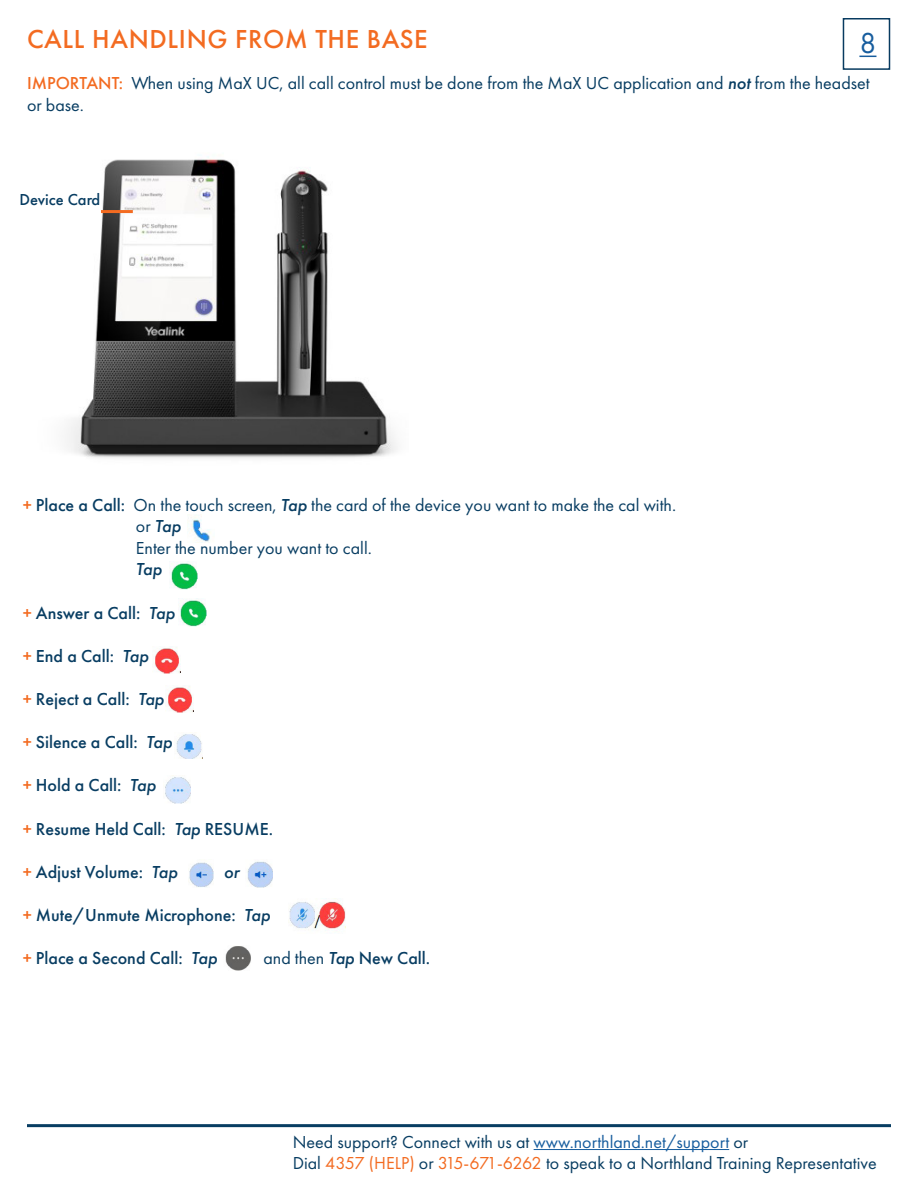
<style>
.page{position:relative;width:918px;height:1188px;background:#fff}
.page>*{position:absolute;margin:0;border:0;box-sizing:border-box;transform-origin:0 0}
.t1{font:30px "Futura PT";color:#175d9e}
.Body_Text__Bullets{font:500 27px "Futura PT";letter-spacing:.025em;color:#f36b21}
.t2{font:18px/21.6px "Futura PT";color:#083d62}
.t3{font:500 18px "Futura PT";color:#083d62}
.t4{font:italic 500 18px "Futura PT";color:#083d62}
.Body_Text__Bullets-2{font:500 16.5px "Futura PT";color:#083d62}
.s1{font-weight:500;color:#f36b21}
.s2{font-weight:500;font-style:italic}
.s3{font-weight:500}
.s4{font-weight:400;font-style:normal}
.s5{color:#f36b21}
.s6{font-style:italic}
.s7{font-weight:400}
.s8{color:#175d9e}
</style>
<div class="page">
<hr style="left:27px;top:1124px;width:864px;height:3px;background:#083d62">
<hr style="left:534px;top:1149px;width:195px;height:1px;background:#175d9e">
<div style="left:843px;top:18px;width:47px;height:52px;border:2px solid #083b60"></div>
<svg style="left:859px;top:56px;width:17px;height:1px"></svg>
<img style="left:67px;top:156px;width:330px;height:303px">
<hr style="left:98px;top:210px;width:35px;height:3px;background:#f36b21">
<div style="left:16px;top:192px;width:84px;height:27px;background:#fff"></div>
<img style="left:178px;top:598px;width:28px;height:28px">
<img style="left:155px;top:647px;width:25px;height:26px">
<img style="left:171px;top:563px;width:26px;height:27px">
<img style="left:168px;top:686px;width:25px;height:26px">
<img style="left:176px;top:734px;width:26px;height:25px">
<img style="left:165px;top:777px;width:26px;height:26px">
<img style="left:188px;top:862px;width:26px;height:25px">
<img style="left:247px;top:861px;width:26px;height:27px">
<img style="left:289px;top:901px;width:57px;height:30px">
<img style="left:225px;top:946px;width:26px;height:25px">
<img style="left:187px;top:514px;width:24px;height:28px">
<p class="Body_Text__Bullets" style="left:27px;top:22px;width:402px">CALL HANDLING FROM THE BASE</p>
<p class="t1" style="left:859px;top:26px;width:19px">8</p>
<p class="t2" style="left:27px;top:72px;width:844px"><span class="s1">IMPORTANT:</span> When using MaX UC, all call control must be done from the MaX UC application and <span class="s2">not</span> from the headset or base.</p>
<p class="Body_Text__Bullets-2" style="left:20px;top:189px;width:82px">Device Card</p>
<p class="t2" style="left:23px;top:494px;width:655px"><span class="s1">+</span> <span class="s3">Place a Call:</span> On the touch screen, <span class="s2">Tap</span> the card of the device you want to make the cal with.</p>
<p class="t4" style="left:136px;top:515px;width:47px"><span class="s4">or</span> Tap</p>
<p class="t2" style="left:136px;top:537px;width:237px">Enter the number you want to call.</p>
<p class="t4" style="left:136px;top:558px;width:28px">Tap</p>
<p class="t3" style="left:23px;top:602px;width:154px"><span class="s5">+</span> Answer a Call: <span class="s6">Tap</span></p>
<p class="t3" style="left:23px;top:645px;width:127px"><span class="s5">+</span> End a Call: <span class="s6">Tap</span></p>
<p class="t3" style="left:23px;top:688px;width:143px"><span class="s5">+</span> Reject a Call: <span class="s6">Tap</span></p>
<p class="t3" style="left:23px;top:731px;width:151px"><span class="s5">+</span> Silence a Call: <span class="s6">Tap</span></p>
<p class="t3" style="left:23px;top:775px;width:135px"><span class="s5">+</span> Hold a Call: <span class="s6">Tap</span></p>
<p class="t3" style="left:23px;top:818px;width:252px"><span class="s5">+</span> Resume Held Call: <span class="s6">Tap</span> RESUME.</p>
<p class="t3" style="left:23px;top:861px;width:156px"><span class="s5">+</span> Adjust Volume: <span class="s6">Tap</span></p>
<p class="t4" style="left:224px;top:861px;width:17px">or</p>
<p class="t3" style="left:23px;top:904px;width:249px"><span class="s5">+</span> Mute/Unmute Microphone: <span class="s6">Tap</span></p>
<p class="t3" style="left:23px;top:947px;width:196px"><span class="s5">+</span> Place a Second Call: <span class="s6">Tap</span></p>
<p class="t3" style="left:263px;top:947px;width:168px"><span class="s7">and then</span> <span class="s6">Tap</span> New Call.</p>
<p class="t2" style="left:293px;top:1131px;width:457px">Need support? Connect with us at <span class="s8">www.northland.net/support</span> or</p>
<p class="t2" style="left:293px;top:1152px;width:586px">Dial <span class="s5">4357 (HELP)</span> or <span class="s5">315-671-6262</span> to speak to a Northland Training Representative</p>
</div>
